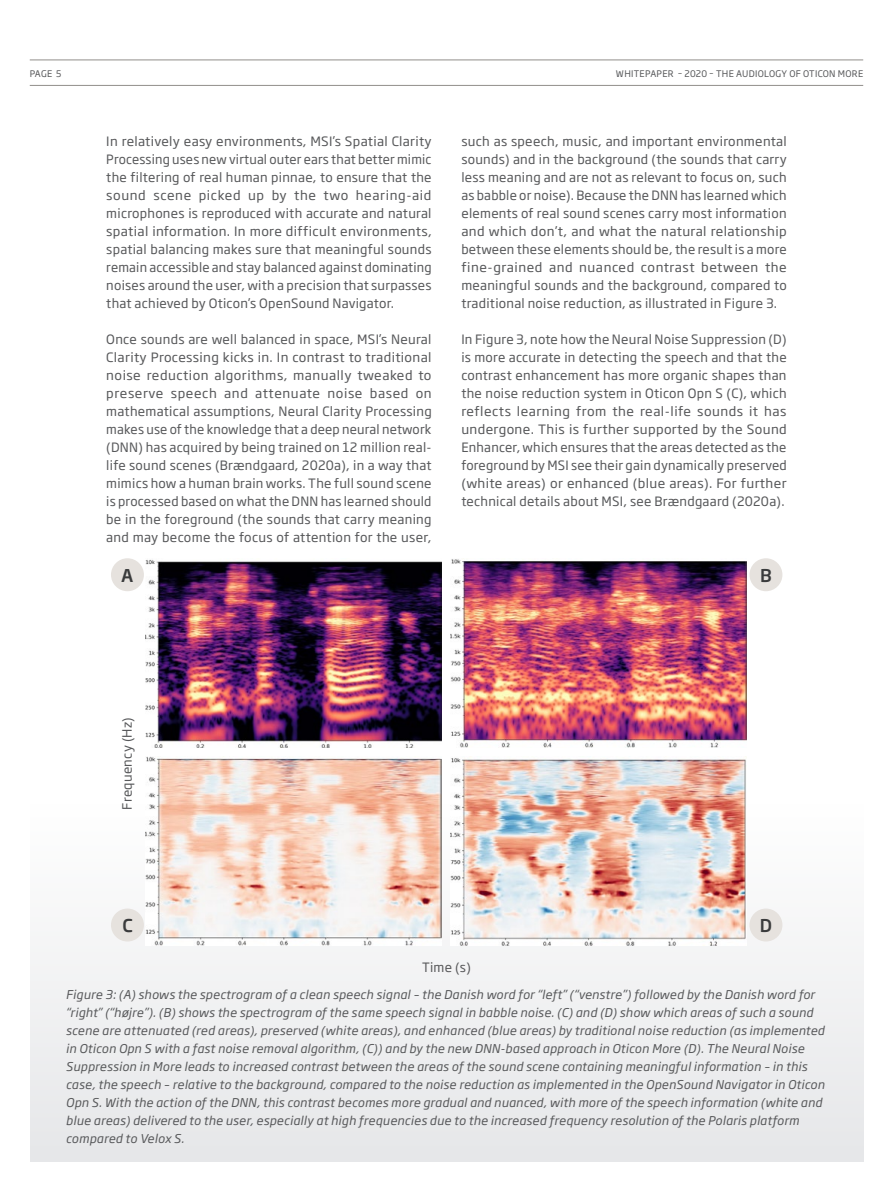
<style>
.page{position:relative;width:893px;height:1191px;background:#fff}
.page>*{position:absolute;margin:0;border:0;box-sizing:border-box;transform-origin:0 0}
.t1{font:500 17.4px "Soho Gothic Pro";color:#3a3b3c}
.t2{font:12.75px/18px "Soho Gothic Pro";letter-spacing:.02em;color:#57585a;text-align:justify}
.t3{font:italic 12px/18px "Soho Gothic Pro";letter-spacing:.02em;color:#57585a}
.t4{font:9px "Soho Gothic Pro";letter-spacing:.035em;color:#57585a}
</style>
<div class="page">
<div style="left:30px;top:804px;width:833px;height:357px;background:linear-gradient(to bottom,#fefefe,#e6e7e9)"></div>
<hr style="left:30px;top:85px;width:833px;height:1px;background:#928e8b">
<hr style="left:30px;top:60px;width:833px;height:1px;background:#928e8b">
<img style="left:146px;top:559px;width:296px;height:188px">
<img style="left:451px;top:756px;width:295px;height:189px">
<img style="left:451px;top:559px;width:295px;height:188px">
<img style="left:146px;top:756px;width:296px;height:190px">
<div style="left:111px;top:558px;width:33px;height:33px;background:#e6e2de;border-radius:50%"></div>
<div style="left:749px;top:558px;width:33px;height:33px;background:#e6e2de;border-radius:50%"></div>
<div style="left:749px;top:908px;width:33px;height:33px;background:#e6e2de;border-radius:50%"></div>
<div style="left:111px;top:908px;width:33px;height:33px;background:#e6e2de;border-radius:50%"></div>
<p class="t4" style="left:30px;top:66px;width:33px">PAGE 5</p>
<p class="t4" style="left:616px;top:66px;width:249px">WHITEPAPER – 2020 – THE AUDIOLOGY OF OTICON MORE</p>
<p class="t2" style="left:106px;top:132px;width:327px">In relatively easy environments, MSI’s Spatial Clarity Processing uses new virtual outer ears that better mimic the filtering of real human pinnae, to ensure that the sound scene picked up by the two hearing-aid microphones is reproduced with accurate and natural spatial information. In more difficult environments, spatial balancing makes sure that meaningful sounds remain accessible and stay balanced against dominating noises around the user, with a precision that surpasses that achieved by Oticon’s OpenSound Navigator.</p>
<p class="t2" style="left:106px;top:330px;width:327px">Once sounds are well balanced in space, MSI’s Neural Clarity Processing kicks in. In contrast to traditional noise reduction algorithms, manually tweaked to preserve speech and attenuate noise based on mathematical assumptions, Neural Clarity Processing makes use of the knowledge that a deep neural network (DNN) has acquired by being trained on 12 million real&shy;life sound scenes (Brændgaard, 2020a), in a way that mimics how a human brain works. The full sound scene is processed based on what the DNN has learned should be in the foreground (the sounds that carry meaning and may become the focus of attention for the user,</p>
<p class="t2" style="left:461px;top:132px;width:327px">such as speech, music, and important environmental sounds) and in the background (the sounds that carry less meaning and are not as relevant to focus on, such as babble or noise). Because the DNN has learned which elements of real sound scenes carry most information and which don’t, and what the natural relationship between these elements should be, the result is a more fine-grained and nuanced contrast between the meaningful sounds and the background, compared to traditional noise reduction, as illustrated in Figure 3.</p>
<p class="t2" style="left:461px;top:330px;width:327px">In Figure 3, note how the Neural Noise Suppression (D) is more accurate in detecting the speech and that the contrast enhancement has more organic shapes than the noise reduction system in Oticon Opn S (C), which reflects learning from the real-life sounds it has undergone. This is further supported by the Sound Enhancer, which ensures that the areas detected as the foreground by MSI see their gain dynamically preserved (white areas) or enhanced (blue areas). For further technical details about MSI, see Brændgaard (2020a).</p>
<h1 class="t1" style="left:121px;top:561px;width:14px">A</h1>
<h1 class="t1" style="left:760px;top:561px;width:13px">B</h1>
<p class="t2" style="left:117px;top:809px;width:94px;rotate:-90deg">Frequency (Hz)</p>
<h1 class="t1" style="left:122px;top:911px;width:12px">C</h1>
<h1 class="t1" style="left:760px;top:911px;width:14px">D</h1>
<p class="t2" style="left:422px;top:958px;width:50px">Time (s)</p>
<p class="t3" style="left:66px;top:985px;width:760px">Figure 3: (A) shows the spectrogram of a clean speech signal – the Danish word for “left” (“venstre”) followed by the Danish word for “right” (“højre”). (B) shows the spectrogram of the same speech signal in babble noise. (C) and (D) show which areas of such a sound scene are attenuated (red areas), preserved (white areas), and enhanced (blue areas) by traditional noise reduction (as implemented in Oticon Opn S with a fast noise removal algorithm, (C)) and by the new DNN-based approach in Oticon More (D). The Neural Noise Suppression in More leads to increased contrast between the areas of the sound scene containing meaningful information – in this case, the speech – relative to the background, compared to the noise reduction as implemented in the OpenSound Navigator in Oticon Opn S. With the action of the DNN, this contrast becomes more gradual and nuanced, with more of the speech information (white and blue areas) delivered to the user, especially at high frequencies due to the increased frequency resolution of the Polaris platform compared to Velox S.</p>
</div>
